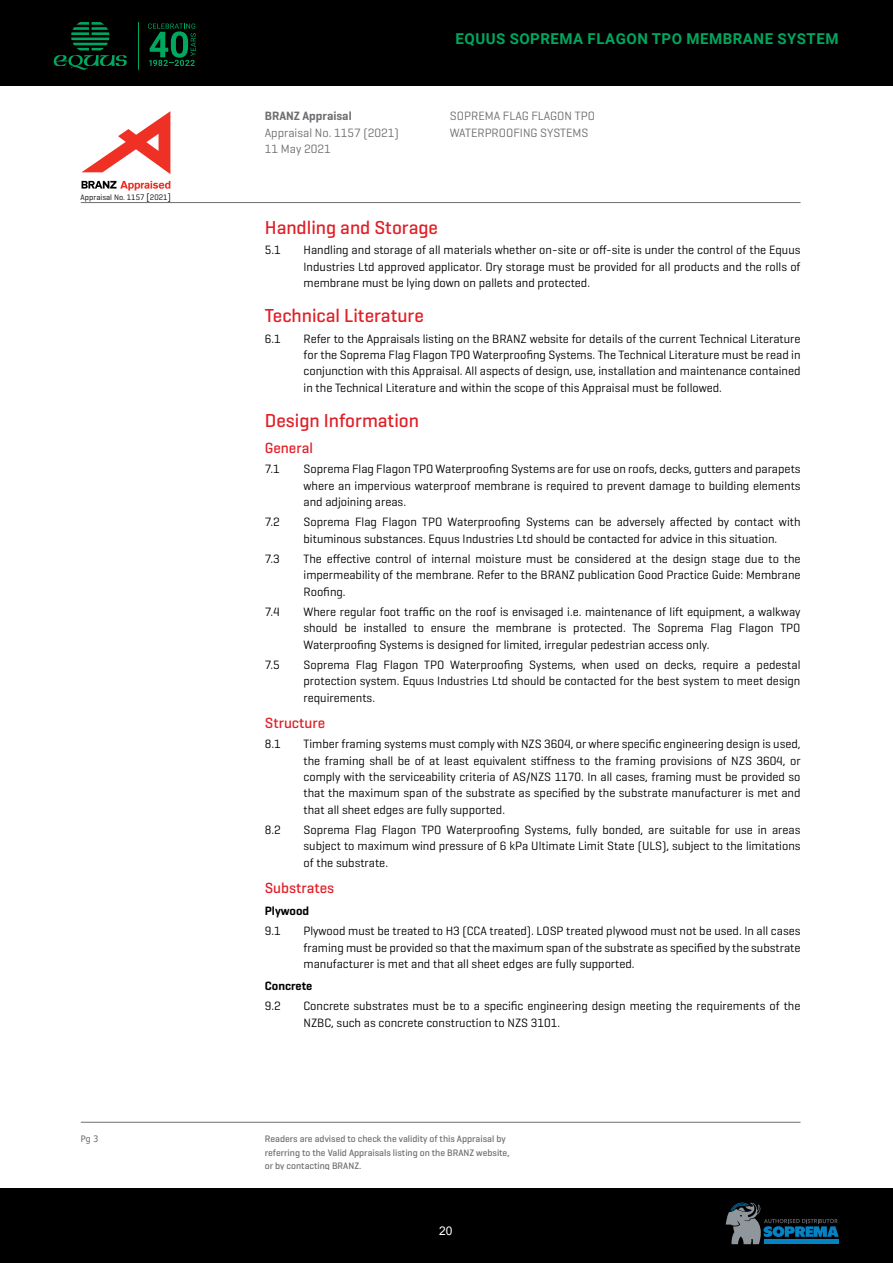
<style>
.page{position:relative;width:893px;height:1263px;background:#fff}
.page>*{position:absolute;margin:0;border:0;box-sizing:border-box;transform-origin:0 0}
.t1{font:500 19.05px "Geogrotesque";color:#e11f27}
.t2{font:700 15px "Roboto";letter-spacing:.035em;color:#00a75e}
.t3{font:500 15px "Geogrotesque";color:#e11f27}
.t4{font:12.3px/16.4px "Geogrotesque";color:#000;text-align:justify}
.t5{font:12.3px/16.4px "Geogrotesque";color:#6d6e71}
.t6{font:600 12.3px "Geogrotesque";color:#000}
.t7{font:600 12.3px "Geogrotesque";color:#6d6e71}
.t8{font:12px "Arial";color:#fff}
.t9{font:500 9.6px/13.6px "Geogrotesque";color:#6d6e71}
.t10{font:8.85px "Tahoma";color:#6d6e71}
.t11{font:8.1px "Geogrotesque";letter-spacing:.005em;color:#000}
.s1{font-size:9.45px}
</style>
<div class="page">
<div style="left:0;top:0;width:893px;height:85px;background:#000"></div>
<svg style="left:54px;top:22px;width:73px;height:48px"></svg>
<hr style="left:138px;top:22px;width:1px;height:48px;background:#00a75e">
<svg style="left:148px;top:24px;width:48px;height:42px"></svg>
<div style="left:0;top:1188px;width:893px;height:75px;background:#000"></div>
<svg style="left:726px;top:1203px;width:113px;height:41px"></svg>
<hr style="left:81px;top:1122px;width:719px;height:1px;background:#6d6e71">
<hr style="left:81px;top:202px;width:719px;height:1px;background:#6d6e71">
<svg style="left:81px;top:111px;width:89px;height:63px"></svg>
<svg style="left:82px;top:181px;width:88px;height:10px"></svg>
<p class="t11" style="left:81px;top:192px;width:92px">Appraisal No. 1157 <span class="s1">[</span>2021<span class="s1">]</span></p>
<p class="t10" style="left:81px;top:1132px;width:19px">Pg 3</p>
<p class="t7" style="left:265px;top:109px;width:88px">BRANZ Appraisal</p>
<p class="t5" style="left:265px;top:124px;width:136px">Appraisal No. 1157 (2021)<br>11 May 2021</p>
<p class="t2" style="left:456px;top:29px;width:384px">EQUUS SOPREMA FLAGON TPO MEMBRANE SYSTEM</p>
<p class="t5" style="left:450px;top:108px;width:147px">SOPREMA FLAG FLAGON TPO<br>WATERPROOFING SYSTEMS</p>
<h1 class="t1" style="left:265px;top:215px;width:175px">Handling and Storage</h1>
<p class="t4" style="left:265px;top:241px;width:18px">5.1</p>
<p class="t4" style="left:304px;top:241px;width:499px">Handling and storage of all materials whether on-site or off-site is under the control of the Equus Industries Ltd approved applicator. Dry storage must be provided for all products and the rolls of membrane must be lying down on pallets and protected.</p>
<h1 class="t1" style="left:265px;top:304px;width:160px">Technical Literature</h1>
<p class="t4" style="left:265px;top:330px;width:18px">6.1</p>
<p class="t4" style="left:304px;top:330px;width:499px">Refer to the Appraisals listing on the BRANZ website for details of the current Technical Literature for the Soprema Flag Flagon TPO Waterproofing Systems. The Technical Literature must be read in conjunction with this Appraisal. All aspects of design, use, installation and maintenance contained in the Technical Literature and within the scope of this Appraisal must be followed.</p>
<h1 class="t1" style="left:265px;top:409px;width:156px">Design Information</h1>
<p class="t3" style="left:265px;top:439px;width:50px">General</p>
<p class="t4" style="left:265px;top:461px;width:16px">7.1</p>
<p class="t4" style="left:304px;top:461px;width:498px">Soprema Flag Flagon TPO Waterproofing Systems are for use on roofs, decks, gutters and parapets where an impervious waterproof membrane is required to prevent damage to building elements and adjoining areas.</p>
<p class="t4" style="left:265px;top:514px;width:16px">7.2</p>
<p class="t4" style="left:304px;top:514px;width:499px">Soprema Flag Flagon TPO Waterproofing Systems can be adversely affected by contact with bituminous substances. Equus Industries Ltd should be contacted for advice in this situation.</p>
<p class="t4" style="left:265px;top:550px;width:16px">7.3</p>
<p class="t4" style="left:304px;top:550px;width:499px">The effective control of internal moisture must be considered at the design stage due to the impermeability of the membrane. Refer to the BRANZ publication Good Practice Guide: Membrane Roofing.</p>
<p class="t4" style="left:265px;top:603px;width:16px">7.4</p>
<p class="t4" style="left:304px;top:603px;width:498px">Where regular foot traffic on the roof is envisaged i.e. maintenance of lift equipment, a walkway should be installed to ensure the membrane is protected. The Soprema Flag Flagon TPO Waterproofing Systems is designed for limited, irregular pedestrian access only.</p>
<p class="t4" style="left:265px;top:656px;width:16px">7.5</p>
<p class="t4" style="left:304px;top:656px;width:499px">Soprema Flag Flagon TPO Waterproofing Systems, when used on decks, require a pedestal protection system. Equus Industries Ltd should be contacted for the best system to meet design requirements.</p>
<p class="t3" style="left:265px;top:713px;width:62px">Structure</p>
<p class="t4" style="left:265px;top:735px;width:18px">8.1</p>
<p class="t4" style="left:304px;top:735px;width:499px">Timber framing systems must comply with NZS 3604, or where specific engineering design is used, the framing shall be of at least equivalent stiffness to the framing provisions of NZS 3604, or comply with the serviceability criteria of AS/NZS 1170. In all cases, framing must be provided so that the maximum span of the substrate as specified by the substrate manufacturer is met and that all sheet edges are fully supported.</p>
<p class="t4" style="left:265px;top:821px;width:18px">8.2</p>
<p class="t4" style="left:304px;top:821px;width:499px">Soprema Flag Flagon TPO Waterproofing Systems, fully bonded, are suitable for use in areas subject to maximum wind pressure of 6 kPa Ultimate Limit State (ULS), subject to the limitations of the substrate.</p>
<p class="t3" style="left:265px;top:878px;width:71px">Substrates</p>
<p class="t6" style="left:265px;top:903px;width:46px">Plywood</p>
<p class="t4" style="left:265px;top:922px;width:18px">9.1</p>
<p class="t4" style="left:304px;top:922px;width:498px">Plywood must be treated to H3 (CCA treated). LOSP treated plywood must not be used. In all cases framing must be provided so that the maximum span of the substrate as specified by the substrate manufacturer is met and that all sheet edges are fully supported.</p>
<p class="t6" style="left:265px;top:978px;width:49px">Concrete</p>
<p class="t4" style="left:265px;top:997px;width:18px">9.2</p>
<p class="t4" style="left:304px;top:997px;width:498px">Concrete substrates must be to a specific engineering design meeting the requirements of the<br>NZBC, such as concrete construction to NZS 3101.</p>
<p class="t9" style="left:265px;top:1132px;width:246px">Readers are advised to check the validity of this Appraisal by referring to the Valid Appraisals listing on the BRANZ website, or by contacting BRANZ.</p>
<p class="t8" style="left:439px;top:1222px;width:15px">20</p>
</div>
